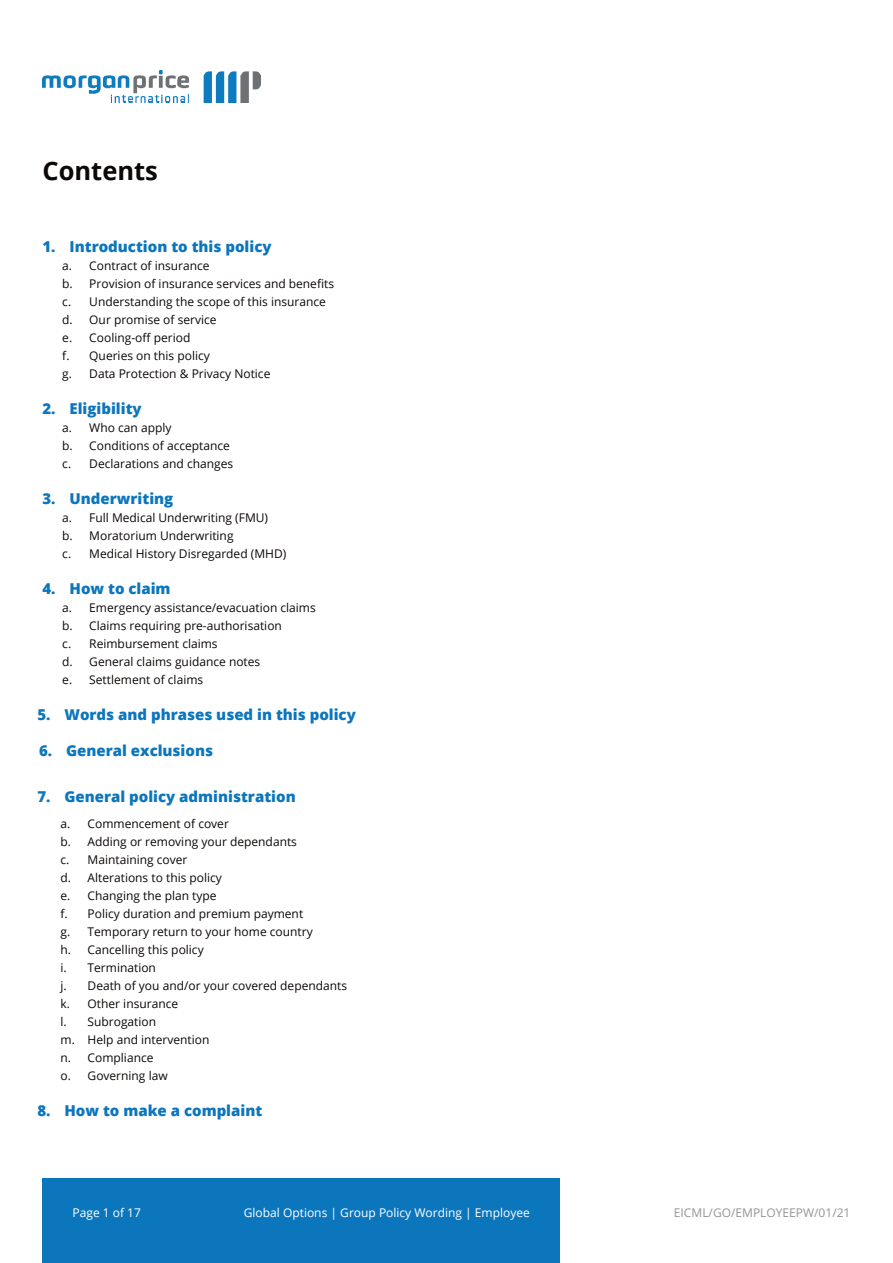
<style>
.page{position:relative;width:893px;height:1263px;background:#fff}
.page>*{position:absolute;margin:0;border:0;box-sizing:border-box;transform-origin:0 0}
.t1{font:700 25.5px "Open Sans";color:#0c0806}
.t2{font:800 15px "Open Sans";color:#0c76bd}
.t3{font:12px "Open Sans";color:#0c0806}
.t4{font:12px "Open Sans";color:#fff}
.t5{font:12px "Open Sans";color:#939598}
</style>
<div class="page">
<div style="left:43px;top:1178px;width:517px;height:85px;background:#0c76bd"></div>
<img style="left:43px;top:70px;width:218px;height:32px">
<p class="t1" style="left:43px;top:153px;width:117px">Contents</p>
<p class="t2" style="left:43px;top:235px;width:231px">1. Introduction to this policy</p>
<p class="t3" style="left:62px;top:257px;width:149px">a. Contract of insurance</p>
<p class="t3" style="left:62px;top:275px;width:273px">b. Provision of insurance services and benefits</p>
<p class="t3" style="left:62px;top:293px;width:265px">c. Understanding the scope of this insurance</p>
<p class="t3" style="left:62px;top:311px;width:156px">d. Our promise of service</p>
<p class="t3" style="left:62px;top:329px;width:130px">e. Cooling-off period</p>
<p class="t3" style="left:62px;top:347px;width:149px">f. Queries on this policy</p>
<p class="t3" style="left:62px;top:365px;width:210px">g. Data Protection &amp; Privacy Notice</p>
<p class="t2" style="left:43px;top:397px;width:101px">2. Eligibility</p>
<p class="t3" style="left:62px;top:419px;width:111px">a. Who can apply</p>
<p class="t3" style="left:62px;top:437px;width:169px">b. Conditions of acceptance</p>
<p class="t3" style="left:62px;top:455px;width:172px">c. Declarations and changes</p>
<p class="t2" style="left:43px;top:487px;width:132px">3. Underwriting</p>
<p class="t3" style="left:62px;top:509px;width:207px">a. Full Medical Underwriting (FMU)</p>
<p class="t3" style="left:62px;top:527px;width:173px">b. Moratorium Underwriting</p>
<p class="t3" style="left:62px;top:545px;width:226px">c. Medical History Disregarded (MHD)</p>
<p class="t2" style="left:43px;top:577px;width:130px">4. How to claim</p>
<p class="t3" style="left:62px;top:599px;width:255px">a. Emergency assistance/evacuation claims</p>
<p class="t3" style="left:62px;top:617px;width:221px">b. Claims requiring pre-authorisation</p>
<p class="t3" style="left:62px;top:635px;width:157px">c. Reimbursement claims</p>
<p class="t3" style="left:62px;top:653px;width:200px">d. General claims guidance notes</p>
<p class="t3" style="left:62px;top:671px;width:142px">e. Settlement of claims</p>
<p class="t2" style="left:37px;top:703px;width:320px">5. Words and phrases used in this policy</p>
<p class="t2" style="left:39px;top:739px;width:175px">6. General exclusions</p>
<p class="t2" style="left:37px;top:785px;width:260px">7. General policy administration</p>
<p class="t3" style="left:61px;top:815px;width:170px">a. Commencement of cover</p>
<p class="t3" style="left:61px;top:833px;width:238px">b. Adding or removing your dependants</p>
<p class="t3" style="left:61px;top:851px;width:128px">c. Maintaining cover</p>
<p class="t3" style="left:61px;top:869px;width:163px">d. Alterations to this policy</p>
<p class="t3" style="left:61px;top:887px;width:158px">e. Changing the plan type</p>
<p class="t3" style="left:61px;top:905px;width:244px">f. Policy duration and premium payment</p>
<p class="t3" style="left:61px;top:923px;width:254px">g. Temporary return to your home country</p>
<p class="t3" style="left:61px;top:941px;width:145px">h. Cancelling this policy</p>
<p class="t3" style="left:61px;top:959px;width:97px">i. Termination</p>
<p class="t3" style="left:61px;top:977px;width:288px">j. Death of you and/or your covered dependants</p>
<p class="t3" style="left:61px;top:995px;width:119px">k. Other insurance</p>
<p class="t3" style="left:61px;top:1013px;width:97px">l. Subrogation</p>
<p class="t3" style="left:61px;top:1031px;width:150px">m. Help and intervention</p>
<p class="t3" style="left:61px;top:1049px;width:94px">n. Compliance</p>
<p class="t3" style="left:61px;top:1067px;width:109px">o. Governing law</p>
<p class="t2" style="left:37px;top:1099px;width:226px">8. How to make a complaint</p>
<p class="t4" style="left:73px;top:1204px;width:70px">Page 1 of 17</p>
<p class="t4" style="left:244px;top:1204px;width:287px">Global Options | Group Policy Wording | Employee</p>
<p class="t5" style="left:674px;top:1204px;width:178px">EICML/GO/EMPLOYEEPW/01/21</p>
</div>
